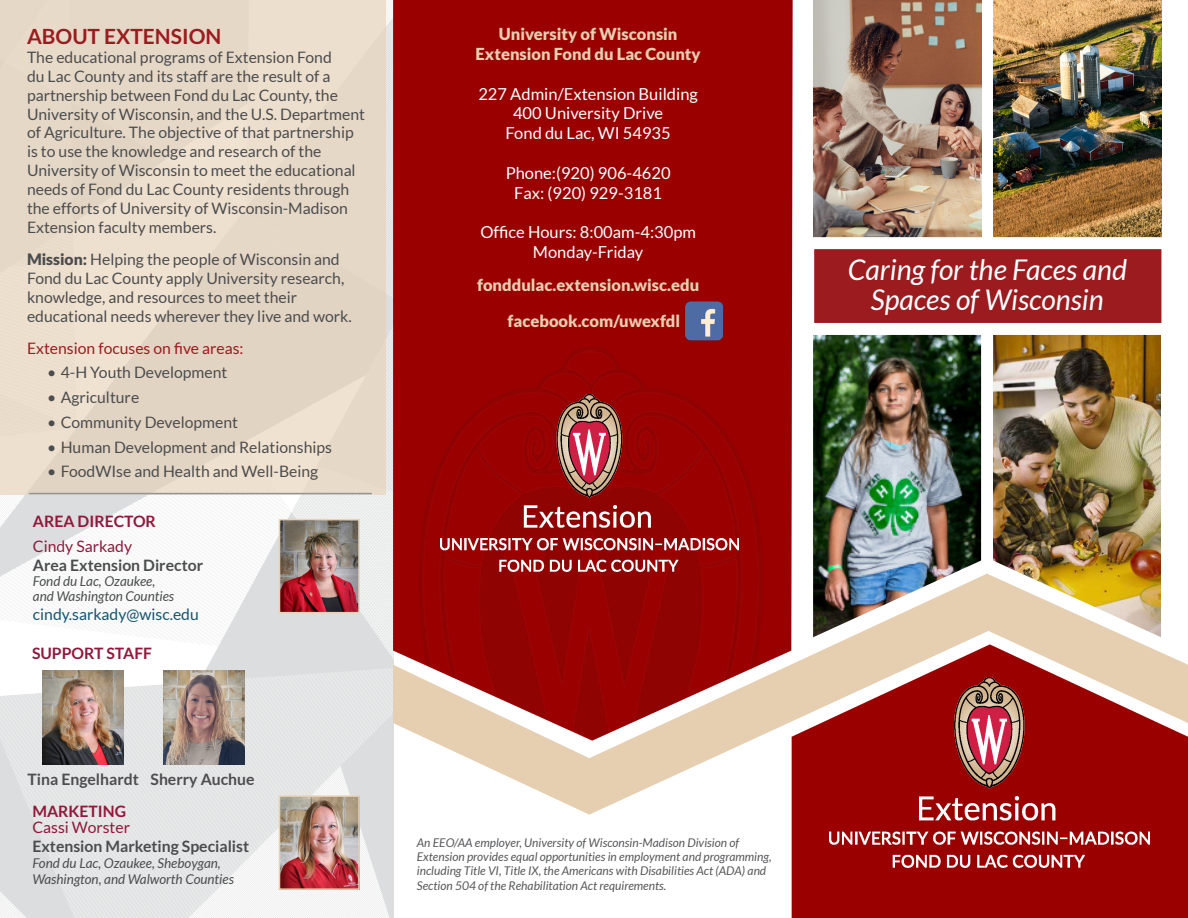
<style>
.page{position:relative;width:1188px;height:918px;background:#fff}
.page>*{position:absolute;margin:0;border:0;box-sizing:border-box;transform-origin:0 0}
.t1{font:italic 28.5px "Lato";color:#fff}
.t2{font:700 21px "Lato";color:#9b1b20}
.t3{font:16.5px "Lato";color:#fff}
.t4{font:900 16.5px "Lato";color:#e7cfb0}
.t5{font:15.75px/18.9px "Lato";color:#4b4c4d}
.t6{font:700 15.75px "Lato";color:#4b4c4d}
.t7{font:15.75px/16.5px "Lato";color:#91183b}
.t8{font:15.75px "Lato";color:#9b1b20}
.t9{font:700 15.75px "Lato";color:#4d4c4f}
.t10{font:700 15.75px "Lato";color:#91183b}
.t11{font:15.75px "Lato";color:#145570}
.t12{font:italic 13.5px/16.2px "Lato";color:#4b4c4d}
.t13{font:italic 12px/14.4px "Lato";color:#57585a}
.s1{font-weight:900}
.s2{font-weight:700}
</style>
<div class="page">
<img style="left:0;top:0;width:393px;height:918px">
<div style="left:0;top:0;width:386px;height:495px;background:#e7d9c7"></div>
<div style="left:792px;top:815px;width:396px;height:103px;background:#9b0000"></div>
<svg style="left:393px;top:574px;width:795px;height:241px"></svg>
<div style="left:393px;top:0;width:400px;height:741px;background:#9b0000"></div>
<img style="left:830px;top:678px;width:320px;height:189px">
<img style="left:683px;top:301px;width:42px;height:41px">
<img style="left:813px;top:335px;width:168px;height:302px">
<img style="left:993px;top:335px;width:168px;height:302px">
<img style="left:813px;top:0;width:168px;height:237px">
<img style="left:993px;top:0;width:168px;height:237px">
<div style="left:808px;top:243px;width:359px;height:86px;background:#9b1b1f"></div>
<div style="left:802px;top:237px;width:371px;height:98px;border:12px solid #fff"></div>
<img style="left:164px;top:670px;width:81px;height:95px">
<img style="left:43px;top:670px;width:81px;height:95px">
<img style="left:392px;top:347px;width:400px;height:393px">
<img style="left:441px;top:395px;width:298px;height:176px">
<img style="left:282px;top:798px;width:75px;height:89px">
<div style="left:279px;top:795px;width:81px;height:95px;border:2px solid #e9d0b0"></div>
<img style="left:282px;top:522px;width:75px;height:88px">
<div style="left:279px;top:519px;width:81px;height:94px;border:2px solid #ead0b0"></div>
<hr style="left:29px;top:493px;width:343px;height:1px;background:#939598">
<p class="t2" style="left:27px;top:24px;width:196px">ABOUT EXTENSION</p>
<p class="t5" style="left:27px;top:48px;width:339px">The educational programs of Extension Fond<br>du Lac County and its staff are the result of a partnership between Fond du Lac County, the University of Wisconsin, and the U.S. Department of Agriculture. The objective of that partnership is to use the knowledge and research of the University of Wisconsin to meet the educational needs of Fond du Lac County residents through the efforts of University of Wisconsin-Madison Extension faculty members.</p>
<p class="t5" style="left:27px;top:250px;width:326px"><span class="s1">Mission:</span> Helping the people of Wisconsin and Fond du Lac County apply University research, knowledge, and resources to meet their educational needs wherever they live and work.</p>
<p class="t8" style="left:27px;top:339px;width:218px">Extension focuses on five areas:</p>
<p class="t5" style="left:47px;top:363px;width:182px">• 4-H Youth Development</p>
<p class="t5" style="left:47px;top:388px;width:94px">• Agriculture</p>
<p class="t5" style="left:47px;top:413px;width:192px">• Community Development</p>
<p class="t5" style="left:47px;top:437px;width:286px">• Human Development and Relationships</p>
<p class="t5" style="left:47px;top:462px;width:273px">• FoodWIse and Health and Well-Being</p>
<p class="t10" style="left:33px;top:512px;width:124px">AREA DIRECTOR</p>
<p class="t7" style="left:33px;top:538px;width:101px">Cindy Sarkady</p>
<p class="t6" style="left:33px;top:557px;width:172px">Area Extension Director</p>
<p class="t12" style="left:33px;top:574px;width:143px;line-height:15px">Fond du Lac, Ozaukee, and Washington Counties</p>
<p class="t11" style="left:33px;top:606px;width:167px">cindy.sarkady@wisc.edu</p>
<p class="t10" style="left:32px;top:645px;width:121px">SUPPORT STAFF</p>
<p class="t9" style="left:28px;top:770px;width:113px">Tina Engelhardt</p>
<p class="t9" style="left:151px;top:770px;width:106px">Sherry Auchue</p>
<p class="t7" style="left:32px;top:803px;width:99px"><span class="s2">MARKETING<br></span>Cassi Worster</p>
<p class="t6" style="left:32px;top:837px;width:218px">Extension Marketing Specialist</p>
<p class="t12" style="left:32px;top:856px;width:203px">Fond du Lac, Ozaukee, Sheboygan,<br>Washington, and Walworth Counties</p>
<p class="t4" style="left:499px;top:25px;width:180px">University of Wisconsin</p>
<p class="t4" style="left:476px;top:44px;width:227px">Extension Fond du Lac County</p>
<p class="t3" style="left:478px;top:85px;width:221px">227 Admin/Extension Building</p>
<p class="t3" style="left:513px;top:104px;width:152px">400 University Drive</p>
<p class="t3" style="left:506px;top:124px;width:167px">Fond du Lac, WI 54935</p>
<p class="t3" style="left:506px;top:164px;width:166px">Phone:(920) 906-4620</p>
<p class="t3" style="left:514px;top:184px;width:149px">Fax: (920) 929-3181</p>
<p class="t3" style="left:480px;top:223px;width:217px">Office Hours: 8:00am-4:30pm</p>
<p class="t3" style="left:533px;top:243px;width:112px">Monday-Friday</p>
<p class="t4" style="left:477px;top:275px;width:224px">fonddulac.extension.wisc.edu</p>
<p class="t4" style="left:508px;top:312px;width:174px">facebook.com/uwexfdl</p>
<p class="t13" style="left:417px;top:835px;width:356px">An EEO/AA employer, University of Wisconsin-Madison Division of Extension provides equal opportunities in employment and programming, including Title VI, Title IX, the Americans with Disabilities Act (ADA) and Section 504 of the Rehabilitation Act requirements.</p>
<p class="t1" style="left:848px;top:254px;width:281px">Caring for the Faces and</p>
<p class="t1" style="left:871px;top:284px;width:235px">Spaces of Wisconsin</p>
</div>
